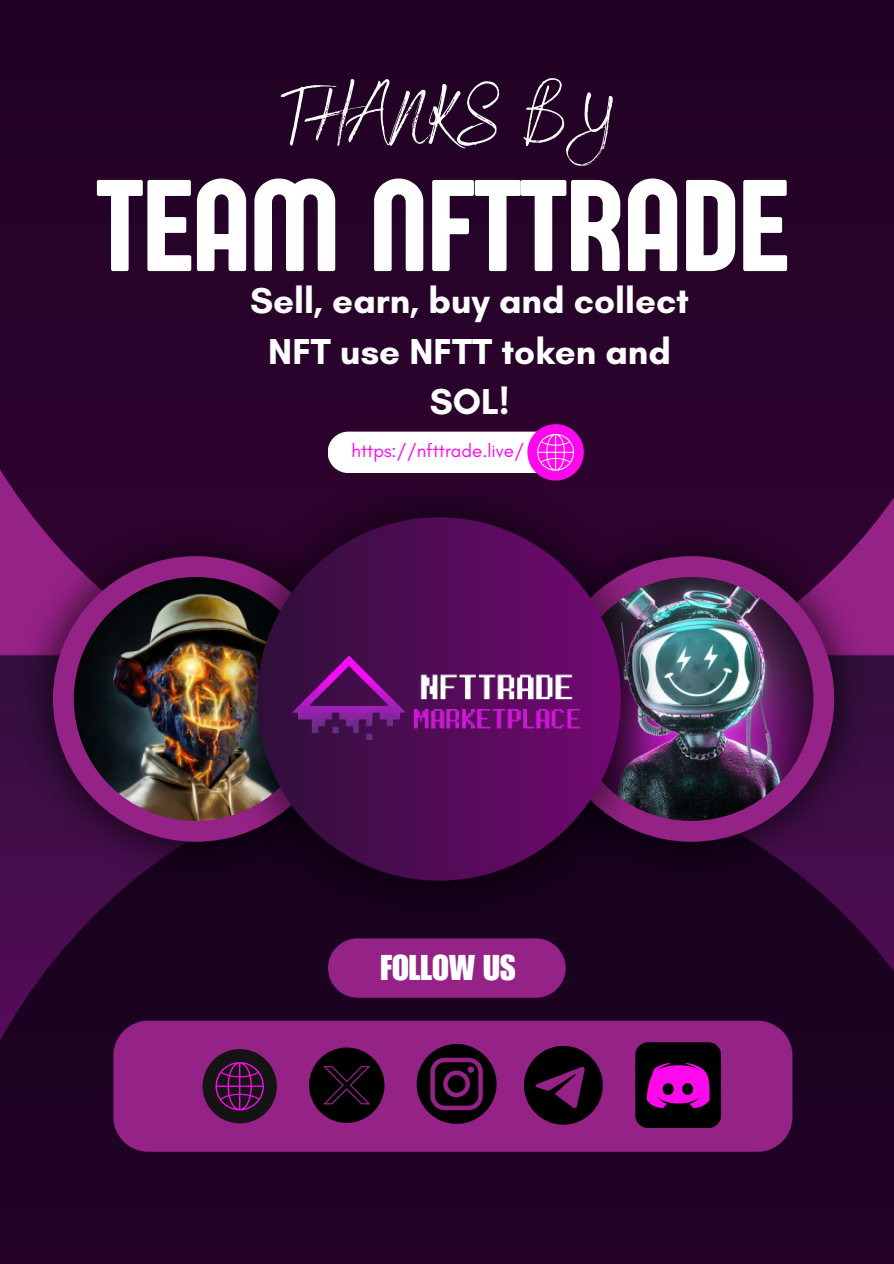
<style>
.page{position:relative;width:894px;height:1264px;background:#fff}
.page>*{position:absolute;margin:0;border:0;box-sizing:border-box;transform-origin:0 0}
.t1{font:134.7px "Sugo Pro Display";color:#fff}
.t2{font:78.75px "Benedict";color:#fff}
.t3{font:700 36.75px/50.7px "Glacial Indifference";color:#fff;text-align:center}
.t4{font:34.8px "Impact LT Std";color:#fff}
.t5{font:18.75px "Glacial Indifference";color:#fd09ec}
</style>
<div class="page">
<div style="left:0;top:0;width:893px;height:724px;background:#260329"></div>
<svg style="left:0;top:759px;width:893px;height:504px;background:#220226"></svg>
<img style="left:666px;top:529px;width:204px;height:349px">
<img style="left:17px;top:520px;width:194px;height:358px">
<div style="left:548px;top:556px;width:286px;height:285px;background:#952286;border-radius:50%"></div>
<div style="left:53px;top:556px;width:285px;height:285px;background:#952286;border-radius:50%"></div>
<img style="left:569px;top:577px;width:244px;height:244px;border-radius:50%">
<img style="left:74px;top:577px;width:244px;height:244px;border-radius:50%">
<img style="left:211px;top:471px;width:455px;height:455px">
<div style="left:257px;top:517px;width:363px;height:363px;background:linear-gradient(to right,#2e0f39,#730873);border-radius:50%"></div>
<div style="left:113px;top:1020px;width:679px;height:131px;background:#952286;border-radius:35px"></div>
<svg style="left:202px;top:1049px;width:75px;height:74px"></svg>
<div style="left:328px;top:938px;width:237px;height:59px;background:#952286;border-radius:30px"></div>
<svg style="left:309px;top:1047px;width:75px;height:75px"></svg>
<div style="left:327px;top:431px;width:250px;height:42px;background:#fff;border-radius:21px"></div>
<svg style="left:527px;top:424px;width:56px;height:56px"></svg>
<svg style="left:416px;top:1044px;width:80px;height:79px"></svg>
<svg style="left:524px;top:1045px;width:78px;height:79px"></svg>
<svg style="left:635px;top:1042px;width:85px;height:85px;background:#4a0345"></svg>
<img style="left:292px;top:646px;width:293px;height:105px">
<h2 class="t2" style="left:281px;top:67px;width:333px">THANKS BY</h2>
<h1 class="t1" style="left:97px;top:148px;width:693px">TEAM NFTTRADE</h1>
<p class="t3" style="left:250px;top:275px;width:440px">Sell, earn, buy and collect<br>NFT use NFTT token and<br>SOL!</p>
<p class="t5" style="left:351px;top:439px;width:174px">https://nfttrade.live/</p>
<p class="t4" style="left:380px;top:955px;width:136px">FOLLOW US</p>
</div>
